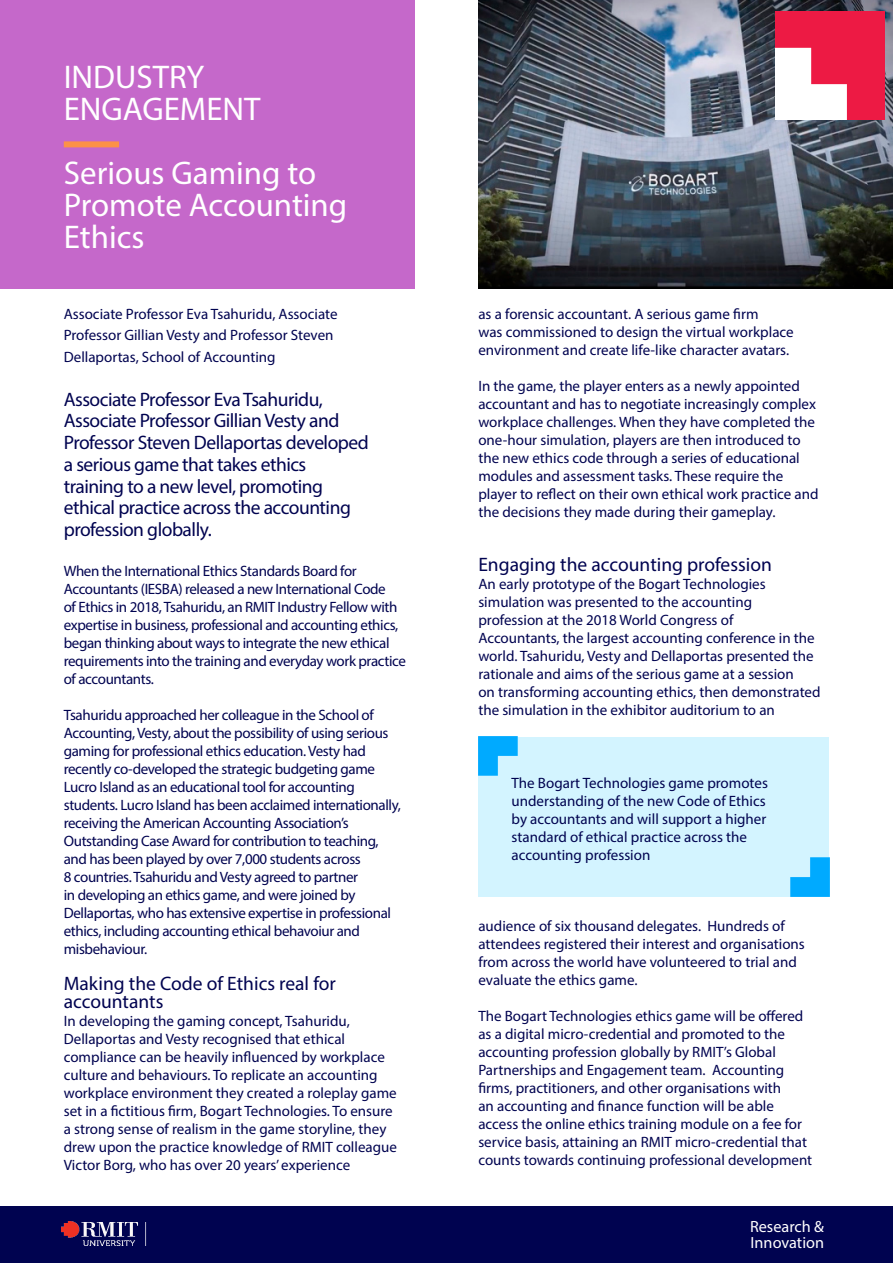
<style>
.page{position:relative;width:893px;height:1263px;background:#fff}
.page>*{position:absolute;margin:0;border:0;box-sizing:border-box;transform-origin:0 0}
.t1{font:32.85px/31.8px "Myriad Pro";color:#fff}
.t2{font:19.5px/21.8px "Myriad Pro";letter-spacing:-.025em;color:#000350}
.t3{font:19.5px/18px "Myriad Pro";color:#000350}
.t4{font:16.2px/16.2px "Myriad Pro";color:#fff}
.t5{font:15px/18px "Myriad Pro";color:#000350}
.t6{font:15px/18px "Myriad Pro";letter-spacing:-.025em;color:#000350}
</style>
<div class="page">
<div style="left:0;top:0;width:415px;height:288px;background:#c568ca"></div>
<img style="left:478px;top:0;width:415px;height:288px">
<div style="left:478px;top:737px;width:351px;height:159px;background:#d3f4ff"></div>
<img style="left:478px;top:737px;width:39px;height:39px">
<img style="left:790px;top:857px;width:39px;height:39px">
<img style="left:775px;top:11px;width:109px;height:108px">
<div style="left:64px;top:141px;width:55px;height:6px;background:#fc9147"></div>
<div style="left:0;top:1207px;width:893px;height:56px;background:#000350"></div>
<img style="left:62px;top:1221px;width:85px;height:24px">
<p class="t1" style="left:64px;top:61px;width:142px">INDUSTRY</p>
<p class="t1" style="left:64px;top:93px;width:198px">ENGAGEMENT</p>
<p class="t1" style="left:64px;top:157px;width:285px">Serious Gaming to<br>Promote Accounting<br>Ethics</p>
<p class="t5" style="left:64px;top:302px;width:275px;line-height:21.8px">Associate Professor Eva Tsahuridu, Associate<br>Professor Gillian Vesty and Professor Steven<br>Dellaportas, School of Accounting</p>
<p class="t2" style="left:64px;top:388px;width:307px">Associate Professor Eva Tsahuridu, Associate Professor Gillian Vesty and Professor Steven Dellaportas developed a serious game that takes ethics training to a new level, promoting ethical practice across the accounting profession globally.</p>
<p class="t6" style="left:64px;top:562px;width:344px">When the International Ethics Standards Board for Accountants (IESBA) released a new International Code<br>of Ethics in 2018, Tsahuridu, an RMIT Industry Fellow with expertise in business, professional and accounting ethics, began thinking about ways to integrate the new ethical requirements into the training and everyday work practice of accountants.</p>
<p class="t6" style="left:64px;top:706px;width:339px">Tsahuridu approached her colleague in the School of Accounting, Vesty, about the possibility of using serious gaming for professional ethics education. Vesty had recently co-developed the strategic budgeting game Lucro Island as an educational tool for accounting students. Lucro Island has been acclaimed internationally, receiving the American Accounting Association’s Outstanding Case Award for contribution to teaching, and has been played by over 7,000 students across<br>8 countries. Tsahuridu and Vesty agreed to partner<br>in developing an ethics game, and were joined by Dellaportas, who has extensive expertise in professional ethics, including accounting ethical behavoiur and misbehaviour.</p>
<p class="t3" style="left:64px;top:974px;width:274px">Making the Code of Ethics real for accountants</p>
<p class="t5" style="left:64px;top:1012px;width:335px">In developing the gaming concept, Tsahuridu, Dellaportas and Vesty recognised that ethical compliance can be heavily influenced by workplace culture and behaviours. To replicate an accounting workplace environment they created a roleplay game set in a fictitious firm, Bogart Technologies. To ensure a strong sense of realism in the game storyline, they drew upon the practice knowledge of RMIT colleague Victor Borg, who has over 20 years’ experience</p>
<p class="t5" style="left:478px;top:304px;width:317px">as a forensic accountant. A serious game firm<br>was commissioned to design the virtual workplace environment and create life-like character avatars.</p>
<p class="t5" style="left:478px;top:376px;width:342px">In the game, the player enters as a newly appointed accountant and has to negotiate increasingly complex workplace challenges. When they have completed the one-hour simulation, players are then introduced to the new ethics code through a series of educational modules and assessment tasks. These require the player to reflect on their own ethical work practice and the decisions they made during their gameplay.</p>
<p class="t3" style="left:478px;top:555px;width:295px">Engaging the accounting profession</p>
<p class="t5" style="left:478px;top:574px;width:344px">An early prototype of the Bogart Technologies simulation was presented to the accounting profession at the 2018 World Congress of<br>Accountants, the largest accounting conference in the world. Tsahuridu, Vesty and Dellaportas presented the rationale and aims of the serious game at a session<br>on transforming accounting ethics, then demonstrated the simulation in the exhibitor auditorium to an</p>
<p class="t5" style="left:512px;top:774px;width:258px">The Bogart Technologies game promotes understanding of the new Code of Ethics by accountants and will support a higher standard of ethical practice across the accounting profession</p>
<p class="t5" style="left:478px;top:916px;width:328px">audience of six thousand delegates. Hundreds of attendees registered their interest and organisations from across the world have volunteered to trial and evaluate the ethics game.</p>
<p class="t5" style="left:478px;top:1006px;width:335px">The Bogart Technologies ethics game will be offered as a digital micro-credential and promoted to the accounting profession globally by RMIT’s Global Partnerships and Engagement team. Accounting firms, practitioners, and other organisations with<br>an accounting and finance function will be able access the online ethics training module on a fee for service basis, attaining an RMIT micro-credential that counts towards continuing professional development</p>
<p class="t4" style="left:750px;top:1218px;width:76px">Research &amp;<br>Innovation</p>
</div>
